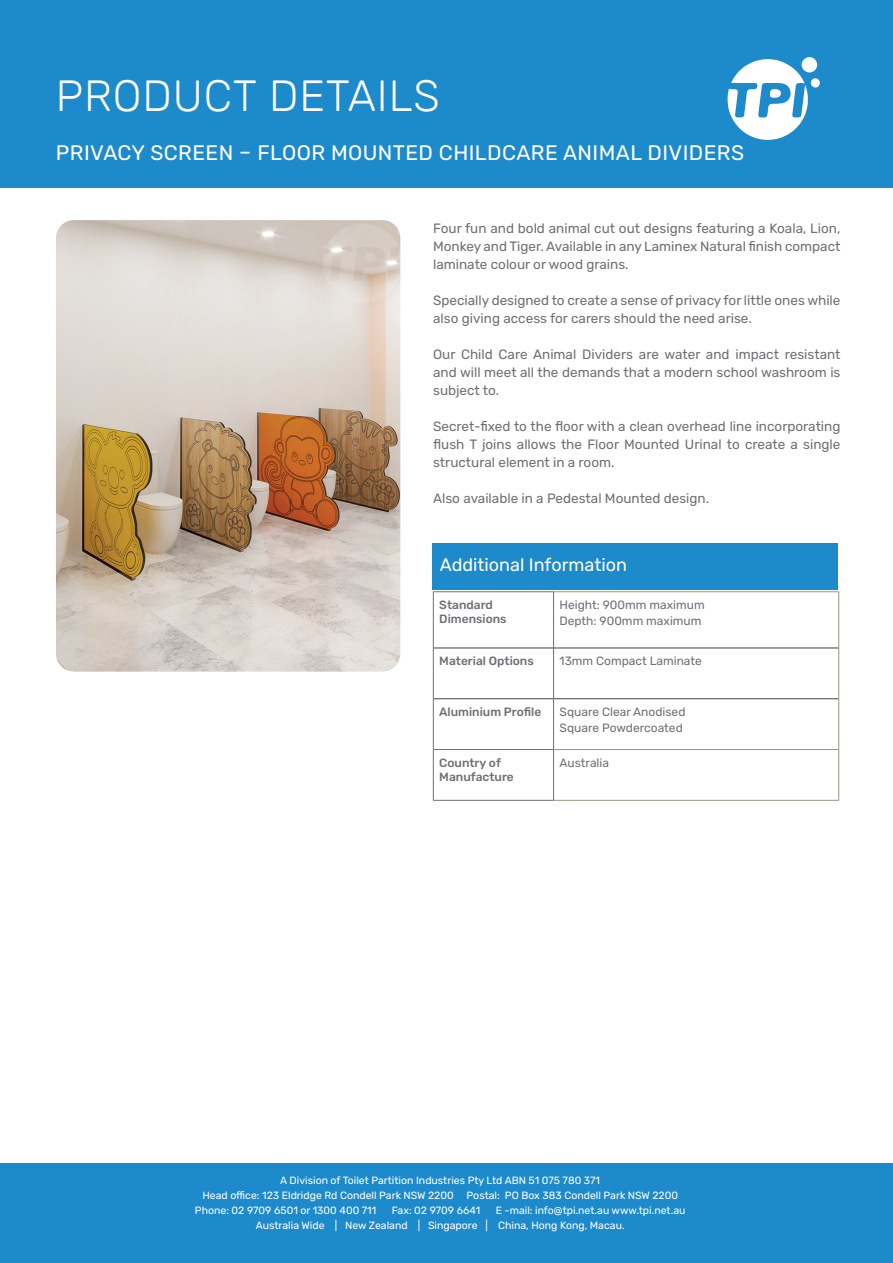
<style>
.page{position:relative;width:893px;height:1263px;background:#fff}
.page>*{position:absolute;margin:0;border:0;box-sizing:border-box;transform-origin:0 0}
.t1{font:300 43.5px "Rubik";letter-spacing:.02em;color:#fff}
.t2{font:21px "Rubik";letter-spacing:.02em;color:#fff}
.t3{font:18px "Rubik";color:#fff}
.t4{font:13.5px/18px "Rubik";color:#6f6f77;text-align:justify}
.t5{font:12px/16.5px "Rubik";color:#6f6f77}
.t6{font:500 12px/14.4px "Rubik";color:#6f6f77}
.t7{font:10.5px/15px "Rubik";color:#fff}
.s1{font-family:"Montserrat";font-weight:700;font-size:45px;color:#1d8acb}
</style>
<div class="page">
<div style="left:0;top:1163px;width:893px;height:100px;background:#1d8acb"></div>
<div style="left:0;top:0;width:893px;height:187px;background:#1d8acb"></div>
<svg style="left:727px;top:59px;width:93px;height:81px"></svg>
<div style="left:802px;top:57px;width:15px;height:15px;background:#fff;border-radius:50%"></div>
<div style="left:432px;top:543px;width:406px;height:47px;background:#1d8acb"></div>
<hr style="left:434px;top:648px;width:119px;height:1px;background:#434142">
<hr style="left:554px;top:648px;width:284px;height:1px;background:#434142">
<hr style="left:434px;top:698px;width:119px;height:1px;background:#434142">
<hr style="left:554px;top:698px;width:284px;height:1px;background:#434142">
<hr style="left:554px;top:591px;width:285px;height:1px;background:#979582">
<hr style="left:838px;top:592px;width:1px;height:56px;background:#979582">
<hr style="left:838px;top:648px;width:1px;height:51px;background:#979582">
<hr style="left:838px;top:699px;width:1px;height:50px;background:#979582">
<hr style="left:554px;top:749px;width:285px;height:1px;background:#979582">
<hr style="left:838px;top:750px;width:1px;height:50px;background:#979582">
<hr style="left:554px;top:800px;width:285px;height:1px;background:#979582">
<hr style="left:433px;top:591px;width:121px;height:1px;background:#6f6f77">
<hr style="left:433px;top:592px;width:1px;height:56px;background:#6f6f77">
<hr style="left:553px;top:592px;width:1px;height:56px;background:#6f6f77">
<hr style="left:433px;top:648px;width:1px;height:51px;background:#6f6f77">
<hr style="left:553px;top:648px;width:1px;height:51px;background:#6f6f77">
<hr style="left:433px;top:699px;width:1px;height:50px;background:#6f6f77">
<hr style="left:553px;top:699px;width:1px;height:50px;background:#6f6f77">
<hr style="left:433px;top:749px;width:121px;height:1px;background:#6f6f77">
<hr style="left:433px;top:750px;width:1px;height:50px;background:#6f6f77">
<hr style="left:553px;top:750px;width:1px;height:50px;background:#6f6f77">
<hr style="left:433px;top:800px;width:121px;height:1px;background:#6f6f77">
<img style="left:56px;top:220px;width:344px;height:452px">
<h1 class="t1" style="left:56px;top:72px;width:757px">PRODUCT DETAILS<span class="s1">ORDER REQUEST</span></h1>
<h2 class="t2" style="left:56px;top:141px;width:690px">PRIVACY SCREEN – FLOOR MOUNTED CHILDCARE ANIMAL DIVIDERS</h2>
<p class="t4" style="left:433px;top:219px;width:409px">Four fun and bold animal cut out designs featuring a Koala, Lion, Monkey and Tiger. Available in any Laminex Natural finish compact laminate colour or wood grains.</p>
<p class="t4" style="left:433px;top:291px;width:409px">Specially designed to create a sense of privacy for little ones while also giving access for carers should the need arise.</p>
<p class="t4" style="left:433px;top:345px;width:409px">Our Child Care Animal Dividers are water and impact resistant and will meet all the demands that a modern school washroom is subject to.</p>
<p class="t4" style="left:433px;top:417px;width:409px">Secret-fixed to the floor with a clean overhead line incorporating flush T joins allows the Floor Mounted Urinal to create a single structural element in a room.</p>
<p class="t4" style="left:433px;top:489px;width:278px">Also available in a Pedestal Mounted design.</p>
<h3 class="t3" style="left:440px;top:555px;width:189px">Additional Information</h3>
<p class="t6" style="left:439px;top:598px;width:69px">Standard<br>Dimensions</p>
<p class="t5" style="left:560px;top:597px;width:147px">Height: 900mm maximum<br>Depth: 900mm maximum</p>
<p class="t6" style="left:439px;top:654px;width:96px">Material Options</p>
<p class="t5" style="left:560px;top:653px;width:144px">13mm Compact Laminate</p>
<p class="t6" style="left:439px;top:705px;width:103px">Aluminium Profile</p>
<p class="t5" style="left:560px;top:704px;width:127px">Square Clear Anodised<br>Square Powdercoated</p>
<p class="t6" style="left:439px;top:756px;width:76px">Country of<br>Manufacture</p>
<p class="t5" style="left:560px;top:755px;width:51px">Australia</p>
<p class="t7" style="left:280px;top:1173px;width:321px">A Division of Toilet Partition Industries Pty Ltd ABN 51 075 780 371</p>
<p class="t7" style="left:202px;top:1188px;width:477px">Head office: 123 Eldridge Rd Condell Park NSW 2200 Postal: PO Box 383 Condell Park NSW 2200</p>
<p class="t7" style="left:195px;top:1203px;width:183px">Phone: 02 9709 6501 or 1300 400 711</p>
<p class="t7" style="left:392px;top:1203px;width:90px">Fax: 02 9709 6641</p>
<p class="t7" style="left:256px;top:1203px;width:431px;text-indent:240px">E -mail: info@tpi.net.au www.tpi.net.au<br>Australia Wide | New Zealand | Singapore | China, Hong Kong, Macau.</p>
</div>
